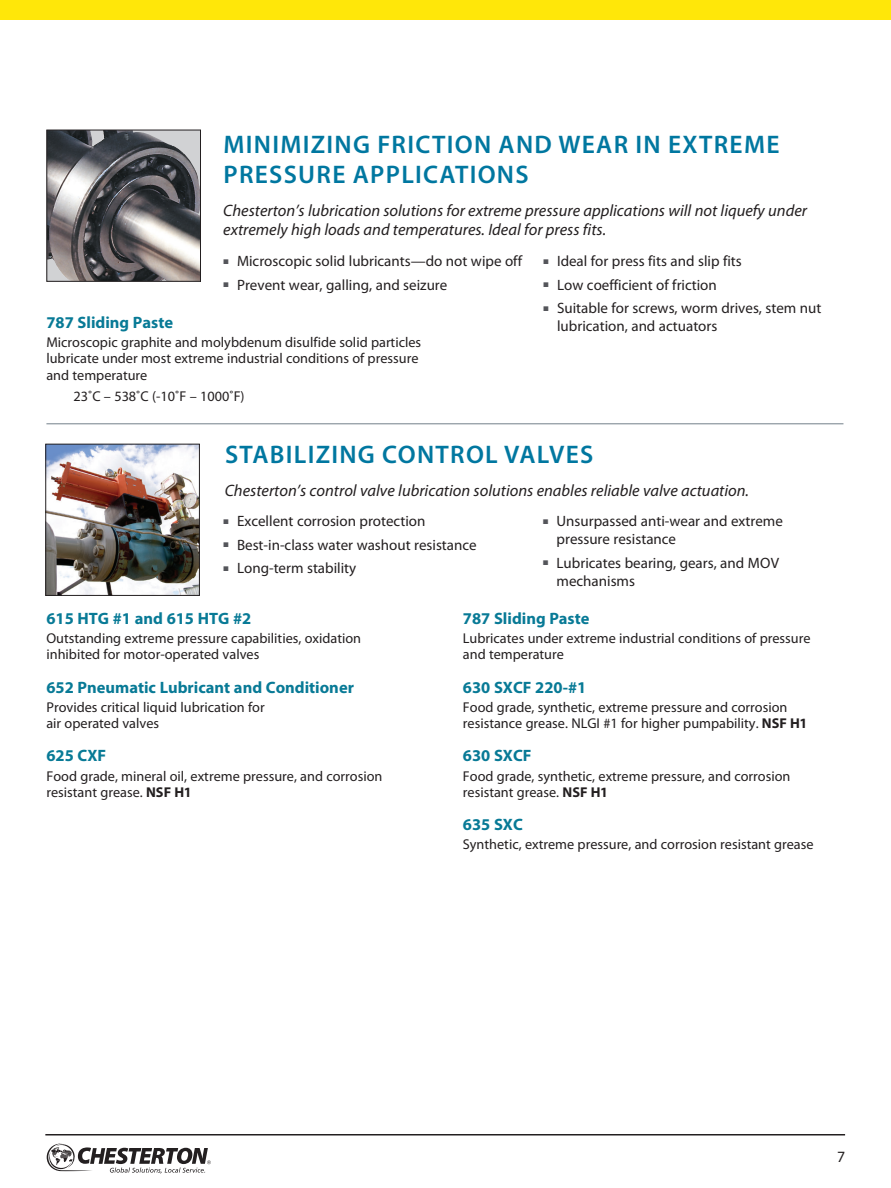
<style>
.page{position:relative;width:891px;height:1188px;background:#fff}
.page>*{position:absolute;margin:0;border:0;box-sizing:border-box;transform-origin:0 0}
.t1{font:600 25.5px/30px "Myriad Pro";letter-spacing:.05em;color:#0077a0}
.t2{font:italic 16.5px/19.5px "Myriad Pro";color:#231f20}
.t3{font:700 16.5px "Myriad Pro";color:#087a96}
.t4{font:15.75px "Myriad Pro";color:#231f20}
.t5{font:15px/18px "Myriad Pro";color:#231f20}
.t6{font:14.25px/16.5px "Myriad Pro";color:#231f20}
.s1{font-weight:700}
</style>
<div class="page">
<div style="left:0;top:0;width:891px;height:20px;background:#ffe709"></div>
<svg style="left:47px;top:1143px;width:164px;height:30px"></svg>
<hr style="left:45px;top:1134px;width:800px;height:2px;background:#231f20">
<img style="left:47px;top:446px;width:151px;height:148px">
<div style="left:45px;top:444px;width:155px;height:152px;border:1px solid #231f20"></div>
<hr style="left:46px;top:423px;width:797px;height:1px;background:#727f8a">
<svg style="left:48px;top:132px;width:151px;height:148px;background:#727072"></svg>
<div style="left:46px;top:130px;width:155px;height:152px;border:1px solid #231f20"></div>
<h1 class="t1" style="left:224px;top:128px;width:557px">MINIMIZING FRICTION AND WEAR IN EXTREME<br>PRESSURE APPLICATIONS</h1>
<p class="t2" style="left:223px;top:200px;width:585px">Chesterton’s lubrication solutions for extreme pressure applications will not liquefy under extremely high loads and temperatures. Ideal for press fits.</p>
<p class="t5" style="left:224px;top:252px;width:300px"><sup>■</sup> Microscopic solid lubricants—do not wipe off</p>
<p class="t5" style="left:224px;top:275px;width:225px"><sup>■</sup> Prevent wear, galling, and seizure</p>
<p class="t3" style="left:46px;top:311px;width:128px">787 Sliding Paste</p>
<p class="t6" style="left:46px;top:334px;width:376px">Microscopic graphite and molybdenum disulfide solid particles lubricate under most extreme industrial conditions of pressure and temperature</p>
<p class="t6" style="left:73px;top:387px;width:173px">23˚C – 538˚C (-10˚F – 1000˚F)</p>
<p class="t5" style="left:544px;top:252px;width:200px"><sup>■</sup> Ideal for press fits and slip fits</p>
<p class="t5" style="left:544px;top:275px;width:175px"><sup>■</sup> Low coefficient of friction</p>
<p class="t5" style="left:557px;top:299px;width:266px;text-indent:-14px"><sup>■</sup> Suitable for screws, worm drives, stem nut lubrication, and actuators</p>
<h1 class="t1" style="left:225px;top:439px;width:370px">STABILIZING CONTROL VALVES</h1>
<p class="t2" style="left:225px;top:480px;width:526px">Chesterton’s control valve lubrication solutions enables reliable valve actuation.</p>
<p class="t5" style="left:224px;top:512px;width:203px"><sup>■</sup> Excellent corrosion protection</p>
<p class="t5" style="left:224px;top:535px;width:255px"><sup>■</sup> Best-in-class water washout resistance</p>
<p class="t5" style="left:224px;top:559px;width:134px"><sup>■</sup> Long-term stability</p>
<p class="t5" style="left:557px;top:512px;width:228px;text-indent:-14px"><sup>■</sup> Unsurpassed anti-wear and extreme pressure resistance</p>
<p class="t5" style="left:557px;top:553px;width:224px;text-indent:-14px"><sup>■</sup> Lubricates bearing, gears, and MOV mechanisms</p>
<p class="t3" style="left:46px;top:607px;width:206px">615 HTG #1 and 615 HTG #2</p>
<p class="t6" style="left:46px;top:630px;width:316px">Outstanding extreme pressure capabilities, oxidation inhibited for motor-operated valves</p>
<p class="t3" style="left:46px;top:676px;width:309px">652 Pneumatic Lubricant and Conditioner</p>
<p class="t6" style="left:46px;top:699px;width:220px">Provides critical liquid lubrication for air operated valves</p>
<p class="t3" style="left:46px;top:745px;width:61px">625 CXF</p>
<p class="t6" style="left:46px;top:767px;width:338px">Food grade, mineral oil, extreme pressure, and corrosion resistant grease. <span class="s1">NSF H1</span></p>
<p class="t3" style="left:463px;top:607px;width:128px">787 Sliding Paste</p>
<p class="t6" style="left:463px;top:630px;width:349px">Lubricates under extreme industrial conditions of pressure and temperature</p>
<p class="t3" style="left:463px;top:676px;width:125px">630 SXCF 220-#1</p>
<p class="t6" style="left:463px;top:699px;width:346px">Food grade, synthetic, extreme pressure and corrosion resistance grease. NLGI #1 for higher pumpability. <span class="s1">NSF H1</span></p>
<p class="t3" style="left:463px;top:745px;width:70px">630 SXCF</p>
<p class="t6" style="left:463px;top:767px;width:329px">Food grade, synthetic, extreme pressure, and corrosion resistant grease. <span class="s1">NSF H1</span></p>
<p class="t3" style="left:463px;top:814px;width:61px">635 SXC</p>
<p class="t6" style="left:463px;top:836px;width:352px">Synthetic, extreme pressure, and corrosion resistant grease</p>
<p class="t4" style="left:837px;top:1147px;width:10px">7</p>
</div>
